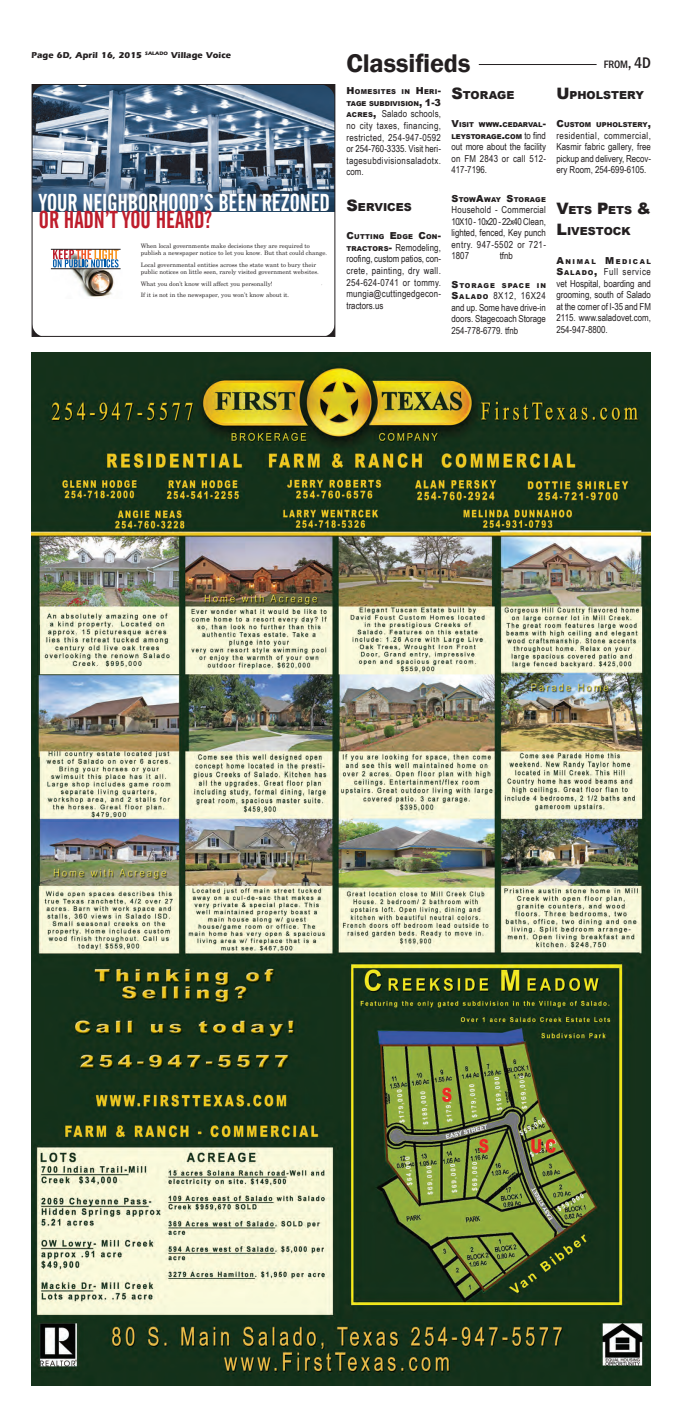
<style>
.page{position:relative;width:693px;height:1418px;background:#fff}
.page>*{position:absolute;margin:0;border:0;box-sizing:border-box;transform-origin:0 0}
.t1{font:600 26.25px "Franklin Gothic";letter-spacing:-.005em;color:#231f20}
.t2{font:24.24px "Alternate Gothic No 2 BT";letter-spacing:-.005em;color:#fff}
.t3{font:24.24px "Alternate Gothic No 2 BT";letter-spacing:-.005em;color:#be1d2c}
.t4{font:900 11.03px/21.5px "Arial";color:#231f20}
.t5{font:500 condensed 11.03px "Franklin Gothic";color:#231f20}
.t6{font:9.62px/11.5px "Arial Narrow";color:#231f20;text-align:justify}
.t7{font:700 8.75px "Eras ITC";letter-spacing:.01em;color:#231f20}
.t8{font:900 6.74px/11.5px "Arial";letter-spacing:.01em;color:#231f20}
.t9{font:900 6.74px "Arial";letter-spacing:.035em;color:#231f20}
.t10{font:900 6.74px "Arial";letter-spacing:.135em;color:#231f20}
.t11{font:900 6.74px "Arial";letter-spacing:.225em;color:#231f20}
.t12{font:6.04px/7.3px "Century Schoolbook";color:#231f20}
.t13{font:4.81px "Times New Roman";color:#231f20}
.s1{font-size:15.75px}
.s2{font-size:9.62px}
.s3{font-family:"Arial";font-weight:900;font-size:6.74px}
.s4{font-family:"Arial";font-weight:900}
.s5{font-family:"Arial Narrow";font-weight:400;font-size:9.62px}
</style>
<div class="page">
<img style="left:32px;top:352px;width:619px;height:1033px">
<img style="left:34px;top:86px;width:299px;height:125px">
<img style="left:50px;top:249px;width:71px;height:48px">
<img style="left:50px;top:259px;width:71px;height:10px">
<hr style="left:51px;top:268px;width:70px;height:1px;background:#231f20">
<svg style="left:51px;top:248px;width:70px;height:1px"></svg>
<hr style="left:51px;top:249px;width:70px;height:1px;background:#231f20">
<svg style="left:53px;top:249px;width:66px;height:18px"></svg>
<div style="left:32px;top:84px;width:303px;height:253px;border:1px solid #231f20"></div>
<svg style="left:32px;top:84px;width:15px;height:16px"></svg>
<svg style="left:32px;top:323px;width:15px;height:14px"></svg>
<svg style="left:320px;top:84px;width:15px;height:16px"></svg>
<svg style="left:320px;top:323px;width:15px;height:14px"></svg>
<hr style="left:479px;top:64px;width:118px;height:1px;background:#231f20">
<p class="t7" style="left:32px;top:50px;width:201px">Page 6D, April 16, 2015 <sup>SALADO</sup> Village Voice</p>
<h2 class="t2" style="left:39px;top:189px;width:293px">YOUR NEIGHBORHOOD’S BEEN REZONED</h2>
<h2 class="t3" style="left:39px;top:206px;width:174px">OR HADN’T YOU HEARD?</h2>
<p class="t12" style="left:141px;top:242px;width:188px">When local governments make decisions they are required to publish a newspaper notice to let you know. But that could change.</p>
<p class="t12" style="left:141px;top:261px;width:180px">Local governmental entities across the state want to bury their public notices on little seen, rarely visited government websites.</p>
<p class="t12" style="left:141px;top:277px;width:150px;line-height:11.6px">What you don’t know will affect you personally!<br>If it is not in the newspaper, you won’t know about it.</p>
<p class="t13" style="left:321px;top:280px;width:3px">.</p>
<h1 class="t1" style="left:346px;top:47px;width:125px">Classifieds</h1>
<p class="t5" style="left:604px;top:57px;width:49px">FROM<span class="s1">, 4D</span></p>
<p class="t8" style="left:346px;top:86px;width:96px"><span class="s2">H</span>OMESITES IN <span class="s2">H</span>ERI<span class="s2">-<br></span>TAGE SUBDIVISION<span class="s2">, 1-3</span></p>
<p class="t6" style="left:346px;top:108px;width:96px"><span class="s3">ACRES</span><span class="s4">,</span> Salado schools, no city taxes, financing, restricted, 254-947-0592 or 254-760-3335. Visit heri&shy;tagesubdivisionsaladotx. com.</p>
<p class="t4" style="left:346px;top:196px;width:67px"><span class="s1">S</span>ERVICES</p>
<p class="t9" style="left:346px;top:233px;width:96px"><span class="s2">C</span>UTTING <span class="s2">E</span>DGE <span class="s2">C</span>ON<span class="s2">-</span></p>
<p class="t6" style="left:346px;top:242px;width:96px"><span class="s3">TRACTORS</span><span class="s4">-</span> Remodeling, roofing, custom patios, con&shy;crete, painting, dry wall.<br>254-624-0741 or tommy. mungia@cuttingedgecon&shy;tractors.us</p>
<p class="t4" style="left:452px;top:84px;width:64px"><span class="s1">S</span>TORAGE</p>
<p class="t8" style="left:452px;top:119px;width:96px"><span class="s2">V</span>ISIT WWW<span class="s2">.</span>CEDARVAL<span class="s2">-<br></span>LEYSTORAGE<span class="s2">.</span>COM <span class="s5">to find</span></p>
<p class="t6" style="left:452px;top:141px;width:96px">out more about the facility on FM 2843 or call 512- 417-7196.</p>
<p class="t8" style="left:452px;top:193px;width:96px"><span class="s2">S</span>TOW<span class="s2">A</span>WAY <span class="s2">S</span>TORAGE</p>
<p class="t6" style="left:452px;top:204px;width:96px">Household - Commercial 10X10 - 10x20 - 22x40 Clean, lighted, fenced, Key punch entry. 947-5502 or 721- 1807</p>
<p class="t6" style="left:500px;top:250px;width:15px">tfnb</p>
<p class="t10" style="left:452px;top:282px;width:96px"><span class="s2">S</span>TORAGE SPACE IN</p>
<p class="t6" style="left:451px;top:290px;width:96px"><span class="s4">S</span><span class="s3">ALADO</span> 8X12, 16X24 and up. Some have drive-in doors. Stagecoach Storage 254-778-6779. tfnb</p>
<p class="t4" style="left:556px;top:84px;width:89px"><span class="s1">U</span> PHOLSTERY</p>
<p class="t8" style="left:556px;top:119px;width:96px"><span class="s2">C</span>USTOM UPHOLSTERY<span class="s2">,</span></p>
<p class="t6" style="left:557px;top:129px;width:96px">residential, commercial, Kasmir fabric gallery, free pickup and delivery, Recov&shy;ery Room, 254-699-6105.</p>
<p class="t4" style="left:556px;top:199px;width:96px"><span class="s1">V</span>ETS <span class="s1">P</span>ETS <span class="s1">&amp;<br>L</span>IVESTOCK</p>
<p class="t11" style="left:556px;top:257px;width:96px"><span class="s2">A</span>NIMAL <span class="s2">M</span> EDICAL</p>
<p class="t6" style="left:556px;top:266px;width:96px"><span class="s4">S</span><span class="s3">ALADO</span><span class="s4">,</span> Full service vet Hospital, boarding and grooming, south of Salado at the corner of I-35 and FM 2115. www.saladovet.com, 254-947-8800.</p>
</div>
